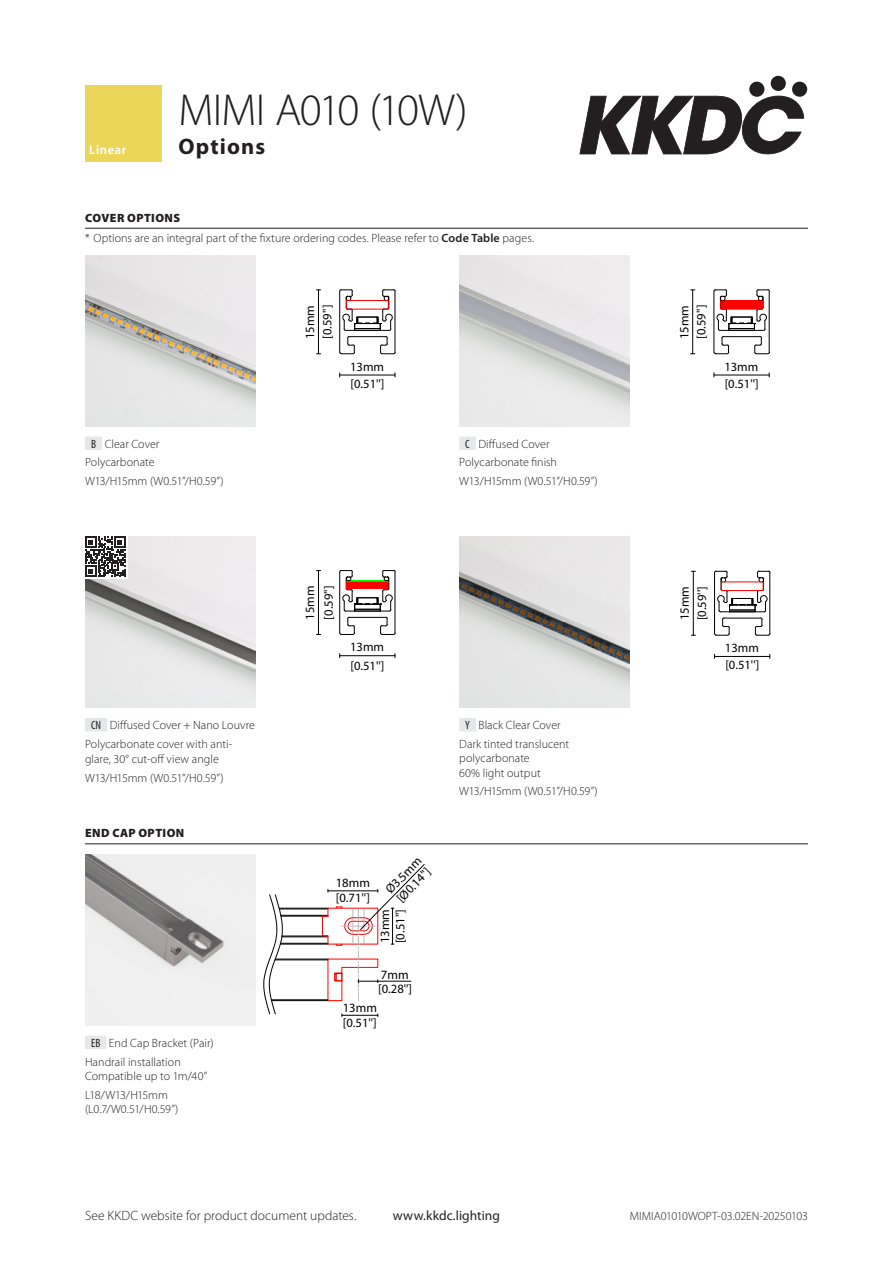
<style>
.page{position:relative;width:893px;height:1263px;background:#fff}
.page>*{position:absolute;margin:0;border:0;box-sizing:border-box;transform-origin:0 0}
.title_line1{font:300 45px "Myriad Pro";letter-spacing:-.025em;color:#231f20}
.title_line2{font:700 22.5px "Myriad Pro";letter-spacing:.05em;color:#231f20}
.t1{font:300 13.5px "Myriad Pro";color:#231f20}
.t2{font:13.5px "Myriad Pro";letter-spacing:.005em;color:#231f20}
.t3{font:600 12.75px "Myriad Pro";letter-spacing:.04em;color:#fff}
.t4{font:12.6px/17.2px "Myriad Pro";color:#000}
.body{font:300 12px/14.4px "Myriad Pro";color:#231f20}
.Section_sub_text{font:300 12px "Myriad Pro";letter-spacing:.005em;color:#231f20}
.body-2{font:300 12px "Myriad Pro";letter-spacing:-.025em;color:#231f20}
.Product_code_Options{font:300 12px "Myriad Pro";color:#231f20}
.body-3{font:300 12px/14.4px "Myriad Pro";letter-spacing:-.03em;color:#231f20}
.Section_heading_top{font:900 12px "Myriad Pro";letter-spacing:.035em;color:#231f20}
.Section_heading_others{font:900 12px "Myriad Pro";letter-spacing:.04em;color:#231f20}
.s1{font-weight:600}
.s2{font-weight:400;font-stretch:condensed}
</style>
<div class="page">
<svg style="left:579px;top:96px;width:225px;height:58px"></svg>
<svg style="left:749px;top:81px;width:16px;height:16px"></svg>
<div style="left:770px;top:76px;width:16px;height:15px;background:#231f20;border-radius:50%"></div>
<div style="left:792px;top:81px;width:15px;height:16px;background:#231f20;border-radius:50%"></div>
<hr style="left:85px;top:228px;width:723px;height:1px;background:#231f20">
<hr style="left:85px;top:843px;width:723px;height:1px;background:#231f20">
<img style="left:85px;top:255px;width:170px;height:171px">
<hr style="left:318px;top:290px;width:1px;height:64px;background:#000">
<hr style="left:340px;top:375px;width:55px;height:1px;background:#000">
<svg style="left:339px;top:289px;width:57px;height:65px"></svg>
<div style="left:346px;top:300px;width:43px;height:9px;border:1px solid #f00"></div>
<img style="left:459px;top:255px;width:170px;height:171px">
<hr style="left:692px;top:290px;width:1px;height:64px;background:#000">
<hr style="left:714px;top:375px;width:55px;height:1px;background:#000">
<svg style="left:714px;top:289px;width:56px;height:65px"></svg>
<div style="left:85px;top:436px;width:17px;height:14px;background:#e6e7e9"></div>
<div style="left:459px;top:436px;width:17px;height:14px;background:#e6e7e9"></div>
<img style="left:85px;top:536px;width:170px;height:171px">
<hr style="left:318px;top:570px;width:1px;height:64px;background:#000">
<hr style="left:340px;top:655px;width:55px;height:1px;background:#000">
<svg style="left:339px;top:570px;width:57px;height:65px"></svg>
<img style="left:459px;top:536px;width:170px;height:171px">
<hr style="left:693px;top:571px;width:1px;height:64px;background:#000">
<hr style="left:714px;top:656px;width:56px;height:1px;background:#000">
<svg style="left:714px;top:571px;width:56px;height:65px"></svg>
<div style="left:721px;top:582px;width:42px;height:9px;border:1px solid #f00"></div>
<div style="left:85px;top:718px;width:22px;height:13px;background:#e6e7e9"></div>
<div style="left:459px;top:718px;width:17px;height:13px;background:#e6e7e9"></div>
<img style="left:85px;top:854px;width:170px;height:171px">
<hr style="left:275px;top:959px;width:53px;height:1px;background:#000">
<hr style="left:272px;top:999px;width:56px;height:1px;background:#000">
<hr style="left:272px;top:1000px;width:56px;height:1px;background:#000">
<hr style="left:342px;top:1015px;width:36px;height:1px;background:#000">
<hr style="left:280px;top:943px;width:48px;height:1px;background:#000">
<hr style="left:280px;top:944px;width:48px;height:1px;background:#000">
<hr style="left:282px;top:936px;width:46px;height:1px;background:#000">
<hr style="left:281px;top:916px;width:47px;height:1px;background:#000">
<hr style="left:281px;top:915px;width:47px;height:1px;background:#000">
<hr style="left:279px;top:909px;width:49px;height:1px;background:#000">
<hr style="left:279px;top:908px;width:49px;height:1px;background:#000">
<svg style="left:263px;top:894px;width:20px;height:120px"></svg>
<svg style="left:322px;top:864px;width:103px;height:137px"></svg>
<hr style="left:392px;top:908px;width:1px;height:36px;background:#000">
<div style="left:85px;top:1035px;width:21px;height:14px;background:#e6e7e9"></div>
<svg style="left:85px;top:536px;width:43px;height:43px"></svg>
<svg style="left:85px;top:536px;width:40px;height:41px"></svg>
<div style="left:85px;top:85px;width:77px;height:77px;background:#ebd659"></div>
<p class="t3" style="left:89px;top:142px;width:38px">Linear</p>
<p class="title_line1" style="left:179px;top:83px;width:291px">MIMI A010 (10W)</p>
<p class="title_line2" style="left:179px;top:132px;width:88px">Options</p>
<p class="Section_heading_top" style="left:85px;top:210px;width:97px">COVER OPTIONS</p>
<p class="Section_sub_text" style="left:85px;top:231px;width:451px">* Options are an integral part of the fixture ordering codes. Please refer to <span class="s1">Code Table</span> pages.</p>
<p class="Product_code_Options" style="left:91px;top:436px;width:70px"><span class="s2">B</span> Clear Cover</p>
<p class="body" style="left:85px;top:455px;width:71px">Polycarbonate</p>
<p class="body-2" style="left:85px;top:474px;width:140px">W13/H15mm (W0.51”/H0.59”)</p>
<p class="Product_code_Options" style="left:91px;top:718px;width:166px"><span class="s2">CN</span> Diffused Cover + Nano Louvre</p>
<p class="body" style="left:85px;top:737px;width:149px;line-height:15px">Polycarbonate cover with anti&shy;glare, 30° cut-off view angle</p>
<p class="body-2" style="left:85px;top:771px;width:140px">W13/H15mm (W0.51”/H0.59”)</p>
<p class="Section_heading_others" style="left:85px;top:825px;width:101px">END CAP OPTION</p>
<p class="Product_code_Options" style="left:91px;top:1036px;width:124px"><span class="s2">EB</span> End Cap Bracket (Pair)</p>
<p class="body" style="left:85px;top:1054px;width:124px">Handrail installation<br>Compatible up to 1m/40”</p>
<p class="body-3" style="left:85px;top:1087px;width:95px">L18/W13/H15mm (L0.7/W0.51/H0.59”)</p>
<p class="t4" style="left:301px;top:339px;width:36px;rotate:-90deg">15mm [0.59'']</p>
<p class="t4" style="left:350px;top:357px;width:36px">13mm [0.51'']</p>
<p class="Product_code_Options" style="left:465px;top:436px;width:86px"><span class="s2">C</span> Diffused Cover</p>
<p class="body" style="left:459px;top:455px;width:99px">Polycarbonate finish</p>
<p class="body-2" style="left:459px;top:474px;width:140px">W13/H15mm (W0.51”/H0.59”)</p>
<p class="t4" style="left:300px;top:620px;width:36px;line-height:18.8px;rotate:-90deg">15mm [0.59'']</p>
<p class="t4" style="left:350px;top:638px;width:36px;line-height:18.6px">13mm [0.51'']</p>
<p class="t4" style="left:336px;top:876px;width:36px;line-height:14.7px">18mm [0.71'']</p>
<p class="t4" style="left:383px;top:886px;width:47px;line-height:14.1px;rotate:-46deg">Ø3.5mm [Ø0.14'']</p>
<p class="t4" style="left:377px;top:943px;width:36px;line-height:15.6px;rotate:-90deg">13mm [0.51'']</p>
<p class="t4" style="left:378px;top:967px;width:36px;line-height:14.2px">7mm [0.28'']</p>
<p class="t4" style="left:343px;top:1001px;width:36px;line-height:14.7px">13mm [0.51'']</p>
<p class="Product_code_Options" style="left:465px;top:718px;width:97px"><span class="s2">Y</span> Black Clear Cover</p>
<p class="body" style="left:459px;top:736px;width:112px">Dark tinted translucent polycarbonate<br>60% light output</p>
<p class="body-2" style="left:459px;top:784px;width:140px">W13/H15mm (W0.51”/H0.59”)</p>
<p class="t4" style="left:675px;top:339px;width:36px;rotate:-90deg">15mm [0.59'']</p>
<p class="t4" style="left:724px;top:357px;width:36px">13mm [0.51'']</p>
<p class="t4" style="left:676px;top:620px;width:36px;rotate:-90deg">15mm [0.59'']</p>
<p class="t4" style="left:725px;top:639px;width:36px">13mm [0.51'']</p>
<p class="t1" style="left:85px;top:1208px;width:273px">See KKDC website for product document updates.</p>
<p class="t2" style="left:393px;top:1207px;width:109px">www.kkdc.lighting</p>
<p class="Section_sub_text" style="left:630px;top:1209px;width:180px">MIMIA01010WOPT-03.02EN-20250103</p>
</div>
